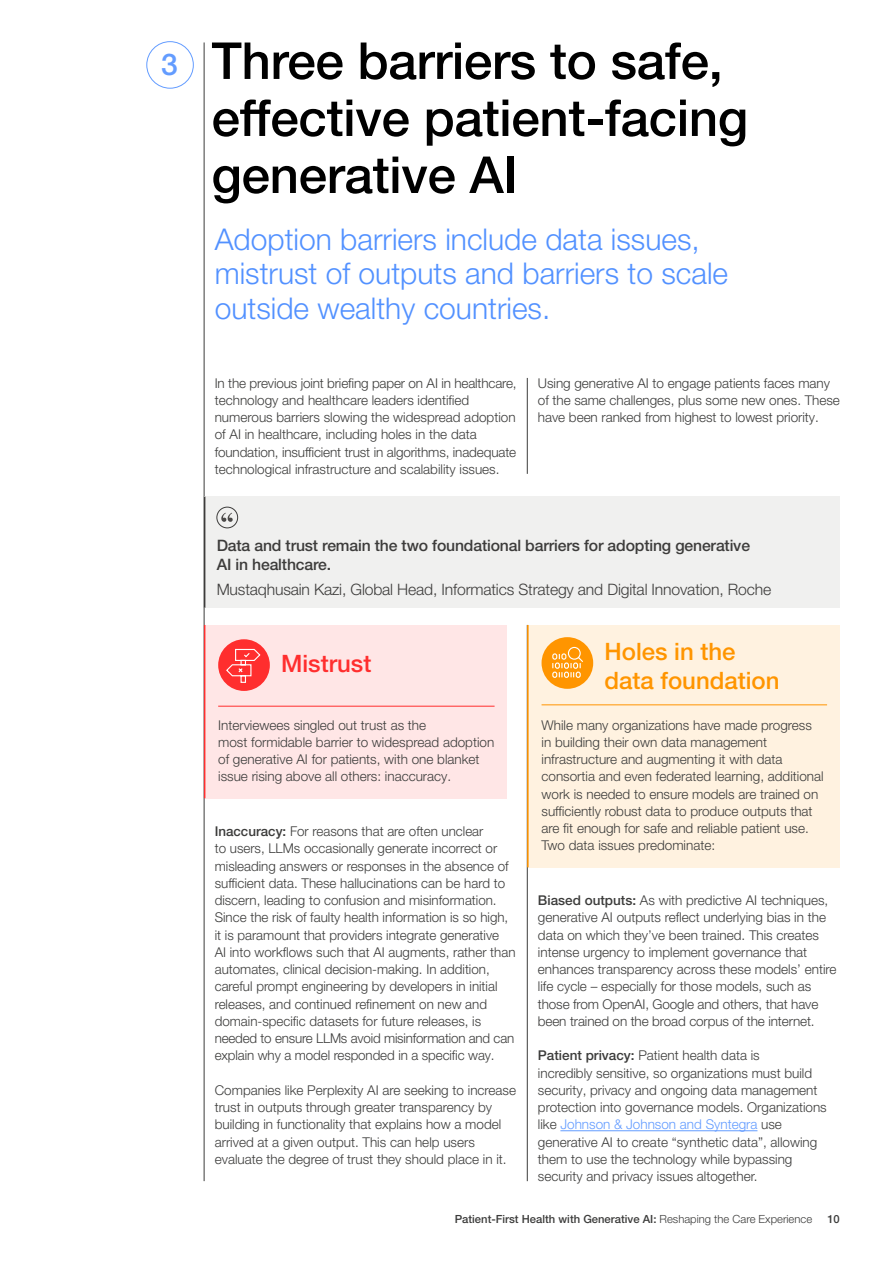
<style>
.page{position:relative;width:893px;height:1263px;background:#fff}
.page>*{position:absolute;margin:0;border:0;box-sizing:border-box;transform-origin:0 0}
.t1{font:500 51px/57px "Helvetica Neue LT Pro";letter-spacing:-.005em;color:#000}
.t2{font:300 30px/34.5px "Helvetica Neue LT Pro";color:#5291ff}
.t3{font:500 30px "Helvetica Neue LT Pro";color:#639cff}
.t4{font:500 24px/28.8px "Helvetica Neue LT Pro";color:#ff9500}
.t5{font:500 24px "Helvetica Neue LT Pro";color:#ff2e2e}
.t6{font:500 15.75px/18.8px "Helvetica Neue LT Pro";letter-spacing:-.01em;color:#3d3c3b}
.t7{font:300 15.75px "Helvetica Neue LT Pro";letter-spacing:-.01em;color:#3d3c3b}
.t8{font:300 13.5px/17.2px "Helvetica Neue LT Pro";color:#3c3c3b}
.t9{font:500 11.25px "Helvetica Neue LT Pro";color:#3c3c3b}
.s1{font-weight:500}
.s2{color:#639cff}
.s3{font-weight:300}
</style>
<div class="page">
<hr style="left:204px;top:42px;width:1px;height:1139px;background:#3c3c3b">
<div style="left:147px;top:41px;width:47px;height:47px;border:1px solid #639cff;border-radius:50%"></div>
<hr style="left:527px;top:378px;width:1px;height:96px;background:#3c3c3b">
<div style="left:204px;top:497px;width:636px;height:111px;background:#f0f0ef"></div>
<div style="left:217px;top:507px;width:21px;height:21px;border:1px solid #3d3c3b;border-radius:50%"></div>
<svg style="left:221px;top:513px;width:12px;height:9px"></svg>
<div style="left:205px;top:625px;width:302px;height:173px;background:#ffe6e6"></div>
<hr style="left:218px;top:706px;width:277px;height:1px;background:#ff2e2e">
<div style="left:218px;top:639px;width:52px;height:52px;background:#ff2e2e;border-radius:50%"></div>
<div style="left:529px;top:625px;width:311px;height:242px;background:#fff2e0"></div>
<div style="left:542px;top:637px;width:51px;height:52px;background:#ff9500;border-radius:50%"></div>
<hr style="left:204px;top:625px;width:1px;height:173px;background:#ff2e2e">
<hr style="left:527px;top:625px;width:1px;height:556px;background:#3c3c3b">
<hr style="left:527px;top:625px;width:2px;height:242px;background:#ff9500">
<hr style="left:560px;top:1130px;width:197px;height:1px;background:#639cff">
<svg style="left:225px;top:648px;width:36px;height:35px"></svg>
<svg style="left:552px;top:646px;width:31px;height:32px"></svg>
<hr style="left:204px;top:497px;width:1px;height:111px;background:#3d3c3b">
<hr style="left:542px;top:705px;width:285px;height:1px;background:#ff9500">
<h2 class="t3" style="left:161px;top:46px;width:18px">3</h2>
<h1 class="t1" style="left:212px;top:32px;width:538px">Three barriers to safe, effective patient-facing generative AI</h1>
<h2 class="t2" style="left:215px;top:221px;width:515px">Adoption barriers include data issues, mistrust of outputs and barriers to scale outside wealthy countries.</h2>
<p class="t8" style="left:215px;top:374px;width:303px">In the previous joint briefing paper on AI in healthcare, technology and healthcare leaders identified numerous barriers slowing the widespread adoption of AI in healthcare, including holes in the data foundation, insufficient trust in algorithms, inadequate technological infrastructure and scalability issues.</p>
<p class="t8" style="left:538px;top:374px;width:303px">Using generative AI to engage patients faces many of the same challenges, plus some new ones. These have been ranked from highest to lowest priority.</p>
<p class="t6" style="left:217px;top:536px;width:535px">Data and trust remain the two foundational barriers for adopting generative<br>AI in healthcare.</p>
<p class="t7" style="left:217px;top:580px;width:556px">Mustaqhusain Kazi, Global Head, Informatics Strategy and Digital Innovation, Roche</p>
<h3 class="t4" style="left:604px;top:637px;width:177px">Holes in the data foundation</h3>
<p class="t8" style="left:542px;top:716px;width:284px">While many organizations have made progress in building their own data management infrastructure and augmenting it with data consortia and even federated learning, additional work is needed to ensure models are trained on sufficiently robust data to produce outputs that are fit enough for safe and reliable patient use.<br>Two data issues predominate:</p>
<h3 class="t5" style="left:281px;top:649px;width:92px">Mistrust</h3>
<p class="t8" style="left:218px;top:716px;width:278px">Interviewees singled out trust as the<br>most formidable barrier to widespread adoption of generative AI for patients, with one blanket issue rising above all others: inaccuracy.</p>
<p class="t8" style="left:215px;top:822px;width:302px"><span class="s1">Inaccuracy:</span> For reasons that are often unclear<br>to users, LLMs occasionally generate incorrect or misleading answers or responses in the absence of sufficient data. These hallucinations can be hard to discern, leading to confusion and misinformation.<br>Since the risk of faulty health information is so high, it is paramount that providers integrate generative<br>AI into workflows such that AI augments, rather than automates, clinical decision-making. In addition, careful prompt engineering by developers in initial releases, and continued refinement on new and domain-specific datasets for future releases, is needed to ensure LLMs avoid misinformation and can explain why a model responded in a specific way.</p>
<p class="t8" style="left:215px;top:1081px;width:303px">Companies like Perplexity AI are seeking to increase trust in outputs through greater transparency by building in functionality that explains how a model arrived at a given output. This can help users evaluate the degree of trust they should place in it.</p>
<p class="t8" style="left:538px;top:891px;width:300px"><span class="s1">Biased outputs:</span> As with predictive AI techniques, generative AI outputs reflect underlying bias in the data on which they’ve been trained. This creates intense urgency to implement governance that enhances transparency across these models’ entire life cycle – especially for those models, such as those from OpenAI, Google and others, that have been trained on the broad corpus of the internet.</p>
<p class="t8" style="left:538px;top:1047px;width:290px"><span class="s1">Patient privacy:</span> Patient health data is<br>incredibly sensitive, so organizations must build security, privacy and ongoing data management protection into governance models. Organizations like <span class="s2">Johnson &amp; Johnson and Syntegra</span> use generative AI to create “synthetic data”, allowing them to use the technology while bypassing security and privacy issues altogether.</p>
<p class="t9" style="left:455px;top:1212px;width:359px">Patient-First Health with Generative AI: <span class="s3">Reshaping the Care Experience</span></p>
<p class="t9" style="left:827px;top:1212px;width:14px">10</p>
</div>
